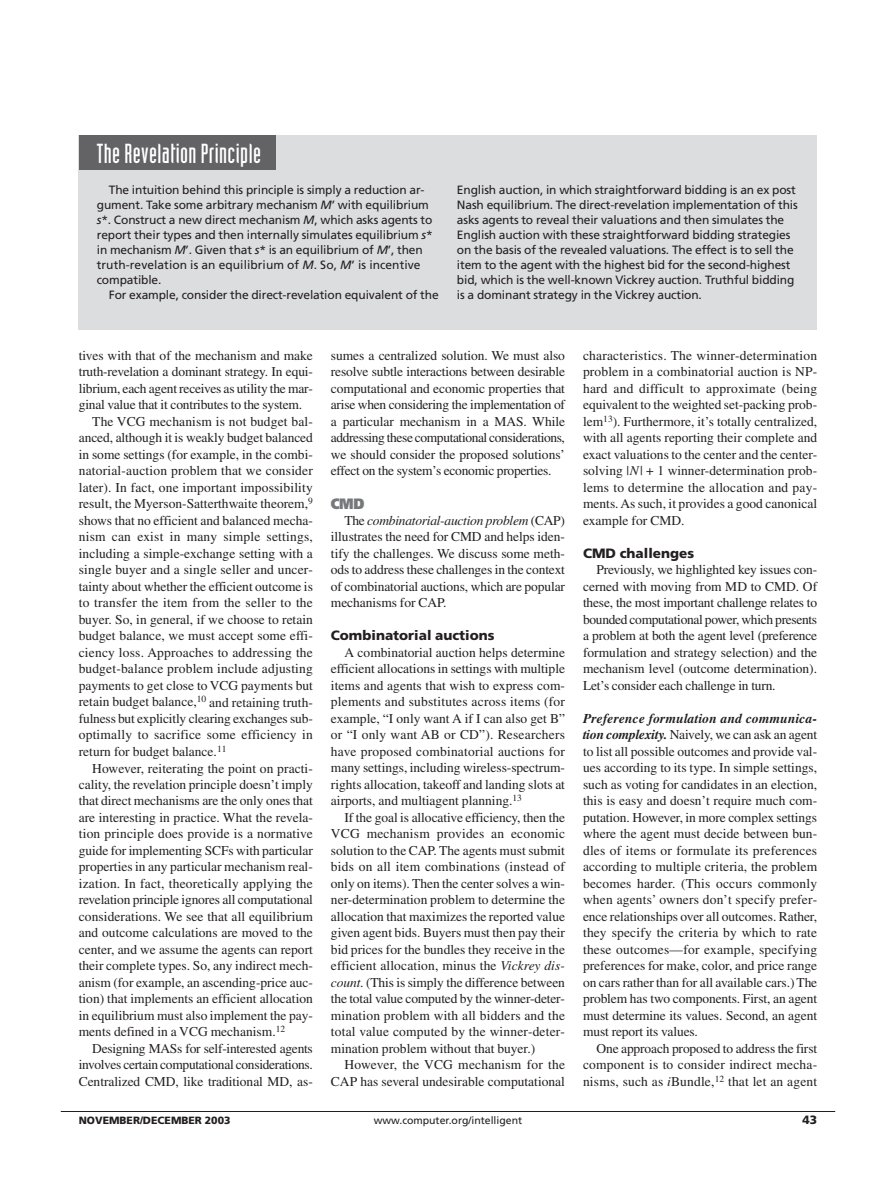
<style>
.page{position:relative;width:878px;height:1188px;background:#fff}
.page>*{position:absolute;margin:0;border:0;box-sizing:border-box;transform-origin:0 0}
.t1{font:27px "Industria Solid";letter-spacing:.015em;color:#fff}
.t2{font:900 15px "Frutiger";color:#76787b;scale:.9 1}
.t3{font:13.5px/16.5px "Times";color:#231f20;text-align:justify}
.t4{font:13.5px "Times";letter-spacing:-.025em;color:#231f20}
.t5{font:13.5px "Times";letter-spacing:-.02em;color:#231f20}
.t6{font:900 13.5px "Frutiger";color:#231f20}
.t7{font:12px/15px "Frutiger";letter-spacing:-.01em;color:#231f20}
.t8{font:900 12px "Frutiger";color:#231f20}
.t9{font:10.5px "Frutiger";color:#231f20}
.t10{font:900 10.5px "Frutiger";color:#231f20}
.s1{font-style:italic}
.s2{font-weight:700;font-style:italic}
</style>
<div class="page">
<hr style="left:61px;top:1111px;width:774px;height:1px;background:#231f20">
<div style="left:79px;top:135px;width:738px;height:194px;background:#dcdddf"></div>
<div style="left:79px;top:135px;width:196px;height:35px;background:#636366"></div>
<h1 class="t1" style="left:97px;top:144px;width:166px">The Revelation Principle</h1>
<p class="t7" style="left:97px;top:183px;width:337px;text-indent:12px">The intuition behind this principle is simply a reduction ar&shy;gument. Take some arbitrary mechanism <span class="s1">M</span>’ with equilibrium <span class="s1">s</span>*. Construct a new direct mechanism <span class="s1">M</span>, which asks agents to report their types and then internally simulates equilibrium <span class="s1">s</span>* in mechanism <span class="s1">M</span>’. Given that <span class="s1">s</span>* is an equilibrium of <span class="s1">M</span>’, then truth-revelation is an equilibrium of <span class="s1">M</span>. So, <span class="s1">M</span>’ is incentive compatible.</p>
<p class="t7" style="left:109px;top:288px;width:331px">For example, consider the direct-revelation equivalent of the</p>
<p class="t7" style="left:457px;top:183px;width:342px">English auction, in which straightforward bidding is an ex post Nash equilibrium. The direct-revelation implementation of this asks agents to reveal their valuations and then simulates the English auction with these straightforward bidding strategies on the basis of the revealed valuations. The effect is to sell the item to the agent with the highest bid for the second-highest bid, which is the well-known Vickrey auction. Truthful bidding is a dominant strategy in the Vickrey auction.</p>
<p class="t3" style="left:79px;top:348px;width:235px">tives with that of the mechanism and make</p>
<p class="t3" style="left:79px;top:365px;width:236px">truth-revelation a dominant strategy. In equi-</p>
<p class="t3" style="left:79px;top:381px;width:236px">librium, each agent receives as utility the mar-</p>
<p class="t3" style="left:79px;top:398px;width:225px">ginal value that it contributes to the system.</p>
<p class="t3" style="left:92px;top:414px;width:222px">The VCG mechanism is not budget bal-</p>
<p class="t3" style="left:79px;top:431px;width:236px">anced, although it is weakly budget balanced</p>
<p class="t3" style="left:79px;top:447px;width:235px">in some settings (for example, in the combi-</p>
<p class="t3" style="left:79px;top:464px;width:236px">natorial-auction problem that we consider</p>
<p class="t3" style="left:79px;top:480px;width:235px">later). In fact, one important impossibility</p>
<p class="t3" style="left:79px;top:497px;width:235px">result, the Myerson-Satterthwaite theorem,<sup>9</sup></p>
<p class="t3" style="left:79px;top:513px;width:235px">shows that no efficient and balanced mecha-</p>
<p class="t3" style="left:79px;top:530px;width:235px">nism can exist in many simple settings,</p>
<p class="t3" style="left:79px;top:546px;width:235px">including a simple-exchange setting with a</p>
<p class="t3" style="left:79px;top:563px;width:236px">single buyer and a single seller and uncer-</p>
<p class="t3" style="left:79px;top:579px;width:235px">tainty about whether the efficient outcome is</p>
<p class="t3" style="left:79px;top:596px;width:235px">to transfer the item from the seller to the</p>
<p class="t3" style="left:79px;top:612px;width:235px">buyer. So, in general, if we choose to retain</p>
<p class="t3" style="left:79px;top:629px;width:235px">budget balance, we must accept some effi-</p>
<p class="t3" style="left:79px;top:645px;width:235px">ciency loss. Approaches to addressing the</p>
<p class="t3" style="left:79px;top:662px;width:235px">budget-balance problem include adjusting</p>
<p class="t3" style="left:79px;top:678px;width:235px">payments to get close to VCG payments but</p>
<p class="t3" style="left:79px;top:695px;width:235px">retain budget balance,<sup>10</sup> and retaining truth-</p>
<p class="t3" style="left:79px;top:711px;width:235px">fulness but explicitly clearing exchanges sub-</p>
<p class="t3" style="left:79px;top:728px;width:236px">optimally to sacrifice some efficiency in</p>
<p class="t3" style="left:79px;top:744px;width:149px">return for budget balance.<sup>11</sup></p>
<p class="t3" style="left:92px;top:761px;width:222px">However, reiterating the point on practi-</p>
<p class="t3" style="left:79px;top:777px;width:235px">cality, the revelation principle doesn’t imply</p>
<p class="t3" style="left:79px;top:794px;width:236px">that direct mechanisms are the only ones that</p>
<p class="t3" style="left:79px;top:810px;width:236px">are interesting in practice. What the revela-</p>
<p class="t3" style="left:79px;top:827px;width:235px">tion principle does provide is a normative</p>
<p class="t3" style="left:79px;top:843px;width:236px">guide for implementing SCFs with particular</p>
<p class="t3" style="left:79px;top:860px;width:235px">properties in any particular mechanism real-</p>
<p class="t3" style="left:79px;top:876px;width:235px">ization. In fact, theoretically applying the</p>
<p class="t3" style="left:79px;top:893px;width:235px">revelation principle ignores all computational</p>
<p class="t3" style="left:79px;top:909px;width:235px">considerations. We see that all equilibrium</p>
<p class="t3" style="left:79px;top:926px;width:235px">and outcome calculations are moved to the</p>
<p class="t3" style="left:79px;top:942px;width:235px">center, and we assume the agents can report</p>
<p class="t3" style="left:79px;top:959px;width:235px">their complete types. So, any indirect mech-</p>
<p class="t3" style="left:79px;top:975px;width:236px">anism (for example, an ascending-price auc-</p>
<p class="t3" style="left:79px;top:992px;width:236px">tion) that implements an efficient allocation</p>
<p class="t3" style="left:79px;top:1008px;width:236px">in equilibrium must also implement the pay-</p>
<p class="t3" style="left:79px;top:1025px;width:208px">ments defined in a VCG mechanism.<sup>12</sup></p>
<p class="t5" style="left:92px;top:1044px;width:222px">Designing MASs for self-interested agents</p>
<p class="t4" style="left:79px;top:1060px;width:236px">involves certain computational considerations.</p>
<p class="t3" style="left:79px;top:1074px;width:235px">Centralized CMD, like traditional MD, as-</p>
<p class="t3" style="left:331px;top:348px;width:236px">sumes a centralized solution. We must also resolve subtle interactions between desirable computational and economic properties that arise when considering the implementation of a particular mechanism in a MAS. While addressing these computational considerations, we should consider the proposed solutions’ effect on the system’s economic properties.</p>
<p class="t2" style="left:331px;top:497px;width:39px">CMD</p>
<p class="t3" style="left:331px;top:513px;width:236px;text-indent:14px">The <span class="s1">combinatorial-auction problem</span> (CAP) illustrates the need for CMD and helps iden&shy;tify the challenges. We discuss some meth&shy;ods to address these challenges in the context of combinatorial auctions, which are popular mechanisms for CAP.</p>
<p class="t6" style="left:331px;top:630px;width:165px">Combinatorial auctions</p>
<p class="t3" style="left:331px;top:645px;width:236px;text-indent:14px">A combinatorial auction helps determine efficient allocations in settings with multiple items and agents that wish to express com&shy;plements and substitutes across items (for example, “I only want A if I can also get B” or “I only want AB or CD”). Researchers have proposed combinatorial auctions for many settings, including wireless-spectrum&shy;rights allocation, takeoff and landing slots at airports, and multiagent planning.<sup>13</sup></p>
<p class="t3" style="left:331px;top:810px;width:236px;text-indent:14px">If the goal is allocative efficiency, then the VCG mechanism provides an economic solution to the CAP. The agents must submit bids on all item combinations (instead of only on items). Then the center solves a win&shy;ner-determination problem to determine the allocation that maximizes the reported value given agent bids. Buyers must then pay their bid prices for the bundles they receive in the efficient allocation, minus the <span class="s1">Vickrey dis&shy;count</span>. (This is simply the difference between the total value computed by the winner-deter&shy;mination problem with all bidders and the total value computed by the winner-deter&shy;mination problem without that buyer.)</p>
<p class="t3" style="left:331px;top:1058px;width:235px;text-align:right">However, the VCG mechanism for the<br>CAP has several undesirable computational</p>
<p class="t3" style="left:583px;top:348px;width:236px">characteristics. The winner-determination problem in a combinatorial auction is NP&shy;hard and difficult to approximate (being equivalent to the weighted set-packing prob&shy;lem<sup>13</sup>). Furthermore, it’s totally centralized, with all agents reporting their complete and exact valuations to the center and the center&shy;solving |<span class="s1">N</span>| + 1 winner-determination prob&shy;lems to determine the allocation and pay&shy;ments. As such, it provides a good canonical example for CMD.</p>
<p class="t6" style="left:583px;top:548px;width:112px">CMD challenges</p>
<p class="t3" style="left:583px;top:563px;width:236px;text-indent:14px">Previously, we highlighted key issues con&shy;cerned with moving from MD to CMD. Of these, the most important challenge relates to bounded computational power, which presents a problem at both the agent level (preference formulation and strategy selection) and the mechanism level (outcome determination).<br>Let’s consider each challenge in turn.</p>
<p class="t3" style="left:583px;top:711px;width:236px"><span class="s2">Preference formulation and communica&shy;tion complexity.</span> Naively, we can ask an agent to list all possible outcomes and provide val&shy;ues according to its type. In simple settings, such as voting for candidates in an election, this is easy and doesn’t require much com&shy;putation. However, in more complex settings where the agent must decide between bun&shy;dles of items or formulate its preferences according to multiple criteria, the problem becomes harder. (This occurs commonly when agents’ owners don’t specify prefer&shy;ence relationships over all outcomes. Rather, they specify the criteria by which to rate these outcomes—for example, specifying preferences for make, color, and price range on cars rather than for all available cars.) The problem has two components. First, an agent must determine its values. Second, an agent must report its values.</p>
<p class="t3" style="left:583px;top:1041px;width:236px;text-indent:14px">One approach proposed to address the first component is to consider indirect mecha&shy;nisms, such as <span class="s1">i</span>Bundle,<sup>12</sup> that let an agent</p>
<p class="t10" style="left:79px;top:1117px;width:153px">NOVEMBER/DECEMBER 2003</p>
<p class="t9" style="left:374px;top:1117px;width:150px">www.computer.org/intelligent</p>
<p class="t8" style="left:802px;top:1115px;width:16px">43</p>
</div>
